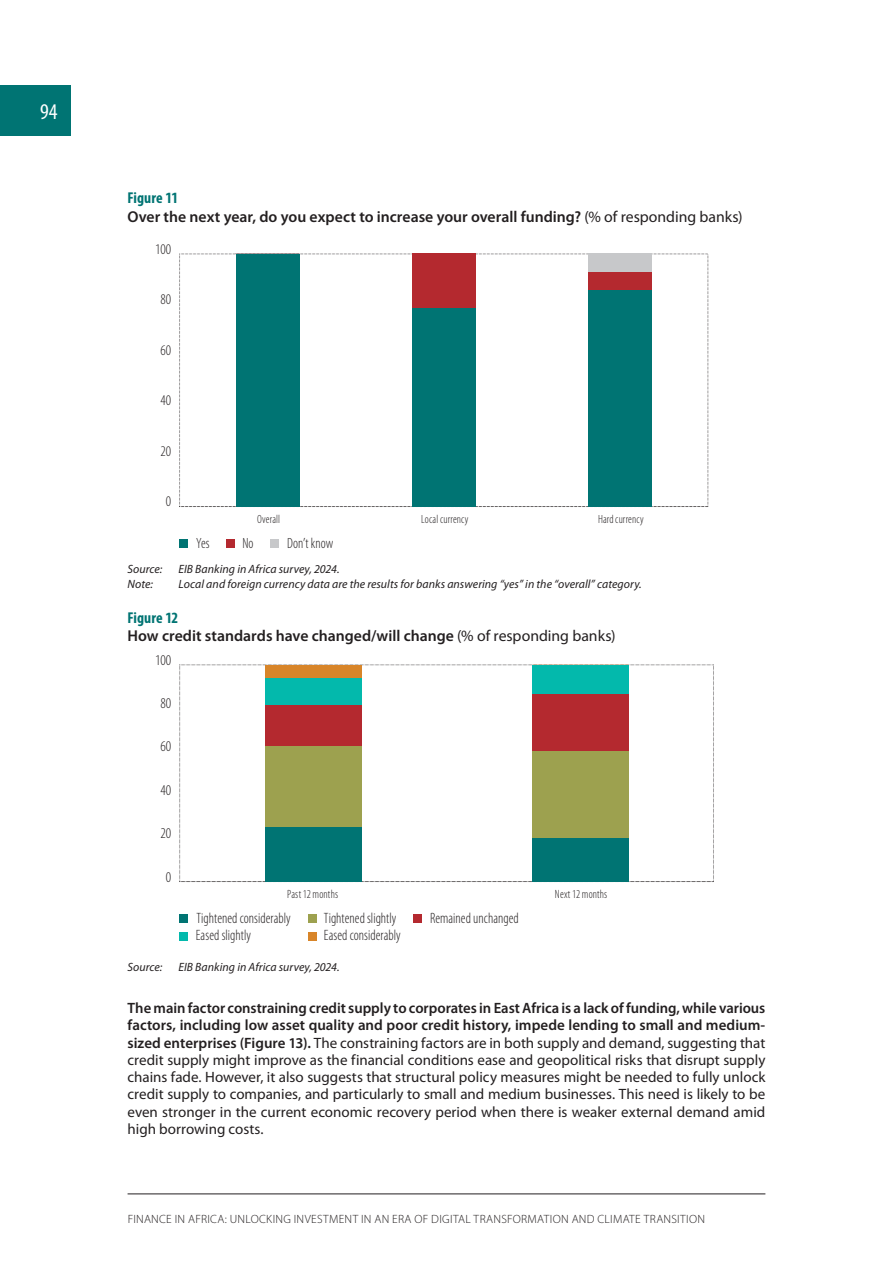
<style>
.page{position:relative;width:893px;height:1263px;background:#fff}
.page>*{position:absolute;margin:0;border:0;box-sizing:border-box;transform-origin:0 0}
.t1{font:condensed 22.5px "Myriad Pro";color:#fff}
._12_FIGURE_BOX_TABLE_TITRE{font:600 15.75px/18.9px "Myriad Pro";color:#231f20}
._05_TEXTE_COURANT{font:15px/17.2px "Myriad Pro";color:#231f20;text-align:justify}
.t2{font:300 condensed 15px "Myriad Pro";color:#231f20;scale:.95 1}
.t3{font:300 condensed 15px "Myriad Pro";color:#231f20}
.t4{font:300 condensed 14.85px "Myriad Pro";color:#231f20;scale:.95 1}
.t5{font:300 condensed 14.85px "Myriad Pro";color:#231f20}
._08_SOURCES{font:italic 12px "Myriad Pro";letter-spacing:.005em;color:#231f20}
.t6{font:300 12px "Myriad Pro";letter-spacing:.025em;color:#231f20}
.t7{font:300 condensed 12px "Myriad Pro";letter-spacing:.015em;color:#231f20;scale:.95 1}
.t8{font:300 condensed 11.85px "Myriad Pro";letter-spacing:.01em;color:#231f20;scale:.95 1}
.s1{font-weight:700;font-stretch:condensed;color:#007473}
.s2{font-weight:400}
.s3{font-weight:600}
</style>
<div class="page">
<div style="left:0;top:85px;width:70px;height:50px;background:#007473"></div>
<hr style="left:128px;top:1193px;width:637px;height:1px;background:#231f20">
<svg style="left:179px;top:254px;width:530px;height:253px"></svg>
<div style="left:588px;top:254px;width:63px;height:18px;background:#c7c8ca"></div>
<div style="left:412px;top:254px;width:63px;height:54px;background:#b4292f"></div>
<div style="left:588px;top:272px;width:63px;height:18px;background:#b4292f"></div>
<div style="left:236px;top:254px;width:63px;height:252px;background:#007473"></div>
<div style="left:412px;top:308px;width:63px;height:198px;background:#007473"></div>
<div style="left:588px;top:290px;width:63px;height:216px;background:#007473"></div>
<div style="left:270px;top:540px;width:9px;height:8px;background:#c7c8ca"></div>
<div style="left:226px;top:540px;width:9px;height:8px;background:#b4292f"></div>
<div style="left:180px;top:540px;width:8px;height:8px;background:#007473"></div>
<svg style="left:179px;top:665px;width:535px;height:217px"></svg>
<div style="left:265px;top:665px;width:96px;height:13px;background:#d88529"></div>
<div style="left:265px;top:678px;width:96px;height:27px;background:#03b9ac"></div>
<div style="left:532px;top:665px;width:96px;height:29px;background:#03b9ac"></div>
<div style="left:265px;top:705px;width:96px;height:41px;background:#b4292f"></div>
<div style="left:532px;top:694px;width:96px;height:57px;background:#b4292f"></div>
<div style="left:265px;top:746px;width:96px;height:81px;background:#9da14f"></div>
<div style="left:532px;top:751px;width:96px;height:87px;background:#9da14f"></div>
<div style="left:265px;top:827px;width:96px;height:54px;background:#007473"></div>
<div style="left:532px;top:838px;width:96px;height:43px;background:#007473"></div>
<div style="left:180px;top:914px;width:8px;height:9px;background:#007473"></div>
<div style="left:308px;top:914px;width:8px;height:9px;background:#9da14f"></div>
<div style="left:413px;top:914px;width:9px;height:9px;background:#b4292f"></div>
<div style="left:180px;top:932px;width:8px;height:8px;background:#03b9ac"></div>
<div style="left:308px;top:932px;width:8px;height:8px;background:#d88529"></div>
<h1 class="t1" style="left:40px;top:100px;width:19px">94</h1>
<p class="_12_FIGURE_BOX_TABLE_TITRE" style="left:128px;top:189px;width:617px"><span class="s1">Figure 11<br></span>Over the next year, do you expect to increase your overall funding? <span class="s2">(% of responding banks)</span></p>
<p class="t5" style="left:155px;top:241px;width:18px">100</p>
<p class="t5" style="left:161px;top:292px;width:12px">80</p>
<p class="t5" style="left:161px;top:342px;width:12px">60</p>
<p class="t5" style="left:161px;top:393px;width:12px">40</p>
<p class="t5" style="left:161px;top:443px;width:12px">20</p>
<p class="t5" style="left:166px;top:494px;width:7px">0</p>
<p class="t8" style="left:257px;top:513px;width:26px">Overall</p>
<p class="t8" style="left:421px;top:513px;width:51px">Local currency</p>
<p class="t8" style="left:598px;top:513px;width:49px">Hard currency</p>
<p class="t4" style="left:196px;top:535px;width:16px">Yes</p>
<p class="t4" style="left:242px;top:535px;width:13px">No</p>
<p class="t4" style="left:287px;top:535px;width:50px">Don’t know</p>
<p class="_08_SOURCES" style="left:128px;top:563px;width:36px">Source:</p>
<p class="_08_SOURCES" style="left:179px;top:563px;width:162px">EIB Banking in Africa survey, 2024.</p>
<p class="_08_SOURCES" style="left:128px;top:577px;width:27px">Note:</p>
<p class="_08_SOURCES" style="left:179px;top:577px;width:465px">Local and foreign currency data are the results for banks answering “yes” in the “overall” category.</p>
<p class="_12_FIGURE_BOX_TABLE_TITRE" style="left:128px;top:608px;width:489px"><span class="s1">Figure 12<br></span>How credit standards have changed/will change <span class="s2">(% of responding banks)</span></p>
<p class="t3" style="left:155px;top:652px;width:18px">100</p>
<p class="t3" style="left:161px;top:695px;width:12px">80</p>
<p class="t3" style="left:161px;top:738px;width:12px">60</p>
<p class="t3" style="left:161px;top:782px;width:12px">40</p>
<p class="t3" style="left:161px;top:825px;width:12px">20</p>
<p class="t3" style="left:166px;top:868px;width:7px">0</p>
<p class="t7" style="left:287px;top:887px;width:55px">Past 12 months</p>
<p class="t7" style="left:555px;top:887px;width:57px">Next 12 months</p>
<p class="t2" style="left:196px;top:910px;width:101px">Tightened considerably</p>
<p class="t2" style="left:324px;top:910px;width:78px">Tightened slightly</p>
<p class="t2" style="left:430px;top:910px;width:95px">Remained unchanged</p>
<p class="t2" style="left:196px;top:927px;width:60px">Eased slightly</p>
<p class="t2" style="left:324px;top:927px;width:82px">Eased considerably</p>
<p class="_08_SOURCES" style="left:128px;top:961px;width:36px">Source:</p>
<p class="_08_SOURCES" style="left:179px;top:961px;width:162px">EIB Banking in Africa survey, 2024.</p>
<p class="_05_TEXTE_COURANT" style="left:128px;top:1000px;width:639px"><span class="s3">The main factor constraining credit supply to corporates in East Africa is a lack of funding, while various factors, including low asset quality and poor credit history, impede lending to small and medium&shy;sized enterprises (Figure 13).</span> The constraining factors are in both supply and demand, suggesting that credit supply might improve as the financial conditions ease and geopolitical risks that disrupt supply chains fade. However, it also suggests that structural policy measures might be needed to fully unlock credit supply to companies, and particularly to small and medium businesses. This need is likely to be even stronger in the current economic recovery period when there is weaker external demand amid high borrowing costs.</p>
<p class="t6" style="left:128px;top:1212px;width:579px">FINANCE IN AFRICA: UNLOCKING INVESTMENT IN AN ERA OF DIGITAL TRANSFORMATION AND CLIMATE TRANSITION</p>
</div>
